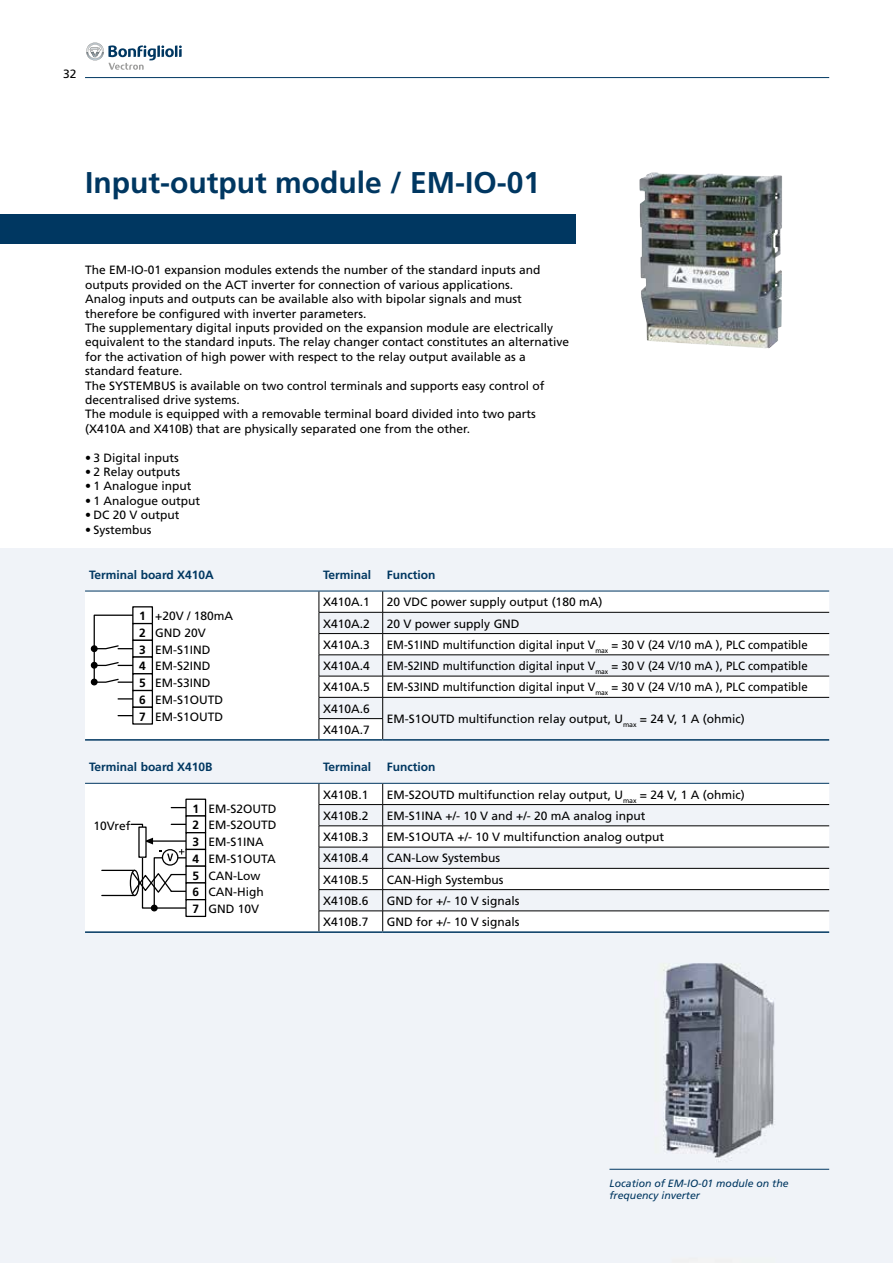
<style>
.page{position:relative;width:893px;height:1263px;background:#fff}
.page>*{position:absolute;margin:0;border:0;box-sizing:border-box;transform-origin:0 0}
.t1{font:700 30px "Frutiger";color:#003761}
.t2{font:12px/16.8px "Frutiger";color:#000}
.t3{font:12px "Frutiger";color:#000;scale:.95 1}
.t4{font:700 12px "Frutiger";color:#003761}
.t5{font:700 12px/16.8px "Frutiger";color:#000;text-align:justify}
.t6{font:italic 10.5px/12.6px "Frutiger";color:#003761}
</style>
<div class="page">
<hr style="left:85px;top:77px;width:744px;height:1px;background:#003761">
<svg style="left:86px;top:43px;width:96px;height:27px"></svg>
<div style="left:0;top:548px;width:893px;height:715px;background:#f0f3f8"></div>
<div style="left:0;top:214px;width:575px;height:30px;background:#003761"></div>
<hr style="left:609px;top:1169px;width:220px;height:1px;background:#003761">
<img style="left:639px;top:172px;width:143px;height:176px">
<div style="left:85px;top:591px;width:234px;height:149px;background:#fff"></div>
<svg style="left:320px;top:592px;width:509px;height:147px;fill:#f0f3f8"></svg>
<svg style="left:319px;top:592px;width:1px;height:147px"></svg>
<hr style="left:319px;top:612px;width:64px;height:1px;background:#000">
<hr style="left:383px;top:612px;width:446px;height:1px;background:#000">
<hr style="left:85px;top:591px;width:234px;height:1px;background:#003761">
<hr style="left:319px;top:591px;width:64px;height:1px;background:#003761">
<hr style="left:383px;top:591px;width:446px;height:1px;background:#003761">
<hr style="left:319px;top:633px;width:64px;height:1px;background:#000">
<hr style="left:383px;top:633px;width:446px;height:1px;background:#000">
<hr style="left:319px;top:654px;width:64px;height:1px;background:#000">
<hr style="left:383px;top:654px;width:446px;height:1px;background:#000">
<hr style="left:319px;top:676px;width:64px;height:1px;background:#000">
<hr style="left:383px;top:676px;width:446px;height:1px;background:#000">
<hr style="left:319px;top:697px;width:64px;height:1px;background:#000">
<hr style="left:383px;top:697px;width:446px;height:1px;background:#000">
<hr style="left:319px;top:718px;width:64px;height:1px;background:#000">
<svg style="left:382px;top:591px;width:1px;height:148px"></svg>
<hr style="left:85px;top:739px;width:234px;height:2px;background:#003761">
<hr style="left:319px;top:739px;width:64px;height:2px;background:#003761">
<hr style="left:383px;top:739px;width:446px;height:2px;background:#003761">
<div style="left:85px;top:783px;width:234px;height:149px;background:#fff"></div>
<svg style="left:320px;top:784px;width:509px;height:147px"></svg>
<svg style="left:319px;top:784px;width:1px;height:147px"></svg>
<hr style="left:319px;top:804px;width:64px;height:1px;background:#000">
<hr style="left:383px;top:804px;width:446px;height:1px;background:#000">
<hr style="left:85px;top:783px;width:234px;height:1px;background:#003761">
<hr style="left:319px;top:783px;width:64px;height:1px;background:#003761">
<hr style="left:383px;top:783px;width:446px;height:1px;background:#003761">
<hr style="left:319px;top:825px;width:64px;height:1px;background:#000">
<hr style="left:383px;top:825px;width:446px;height:1px;background:#000">
<hr style="left:319px;top:847px;width:64px;height:1px;background:#000">
<hr style="left:383px;top:847px;width:446px;height:1px;background:#000">
<hr style="left:319px;top:868px;width:64px;height:1px;background:#000">
<hr style="left:383px;top:868px;width:446px;height:1px;background:#000">
<hr style="left:319px;top:889px;width:64px;height:1px;background:#000">
<hr style="left:383px;top:889px;width:446px;height:1px;background:#000">
<hr style="left:319px;top:911px;width:64px;height:1px;background:#000">
<hr style="left:383px;top:911px;width:446px;height:1px;background:#000">
<svg style="left:382px;top:784px;width:1px;height:147px"></svg>
<hr style="left:85px;top:931px;width:234px;height:2px;background:#003761">
<hr style="left:319px;top:931px;width:64px;height:2px;background:#003761">
<hr style="left:383px;top:931px;width:446px;height:2px;background:#003761">
<svg style="left:118px;top:698px;width:14px;height:1px"></svg>
<svg style="left:118px;top:715px;width:14px;height:1px"></svg>
<div style="left:132px;top:606px;width:21px;height:18px;border:1px solid #000"></div>
<div style="left:132px;top:623px;width:21px;height:18px;border:1px solid #000"></div>
<div style="left:132px;top:640px;width:21px;height:18px;border:1px solid #000"></div>
<div style="left:132px;top:656px;width:21px;height:18px;border:1px solid #000"></div>
<div style="left:132px;top:673px;width:21px;height:18px;border:1px solid #000"></div>
<div style="left:132px;top:690px;width:21px;height:18px;border:1px solid #000"></div>
<div style="left:132px;top:707px;width:21px;height:18px;border:1px solid #000"></div>
<svg style="left:91px;top:614px;width:46px;height:71px"></svg>
<div style="left:91px;top:679px;width:7px;height:6px;border:1px solid #000;border-radius:50%"></div>
<svg style="left:171px;top:807px;width:14px;height:1px"></svg>
<div style="left:185px;top:798px;width:21px;height:19px;border:1px solid #000"></div>
<div style="left:185px;top:815px;width:21px;height:18px;border:1px solid #000"></div>
<div style="left:185px;top:832px;width:21px;height:18px;border:1px solid #000"></div>
<div style="left:185px;top:849px;width:21px;height:18px;border:1px solid #000"></div>
<div style="left:185px;top:865px;width:21px;height:18px;border:1px solid #000"></div>
<div style="left:185px;top:882px;width:21px;height:18px;border:1px solid #000"></div>
<div style="left:185px;top:899px;width:21px;height:18px;border:1px solid #000"></div>
<div style="left:101px;top:870px;width:34px;height:26px;border:1px solid #000"></div>
<svg style="left:130px;top:823px;width:61px;height:88px"></svg>
<p class="t2" style="left:63px;top:65px;width:15px">32</p>
<h1 class="t1" style="left:85px;top:165px;width:457px">Input-output module / EM-IO-01</h1>
<p class="t2" style="left:85px;top:263px;width:486px;line-height:14.4px">The EM-IO-01 expansion modules extends the number of the standard inputs and outputs provided on the ACT inverter for connection of various applications.<br>Analog inputs and outputs can be available also with bipolar signals and must therefore be configured with inverter parameters.<br>The supplementary digital inputs provided on the expansion module are electrically equivalent to the standard inputs. The relay changer contact constitutes an alternative for the activation of high power with respect to the relay output available as a standard feature.<br>The SYSTEMBUS is available on two control terminals and supports easy control of decentralised drive systems.<br>The module is equipped with a removable terminal board divided into two parts (X410A and X410B) that are physically separated one from the other.</p>
<p class="t2" style="left:85px;top:449px;width:95px">• 3 Digital inputs</p>
<p class="t2" style="left:85px;top:463px;width:97px">• 2 Relay outputs</p>
<p class="t2" style="left:85px;top:478px;width:108px">• 1 Analogue input</p>
<p class="t2" style="left:85px;top:492px;width:117px">• 1 Analogue output</p>
<p class="t2" style="left:85px;top:506px;width:96px">• DC 20 V output</p>
<p class="t2" style="left:85px;top:521px;width:68px">• Systembus</p>
<p class="t4" style="left:89px;top:568px;width:126px">Terminal board X410A</p>
<p class="t4" style="left:323px;top:568px;width:50px">Terminal</p>
<p class="t4" style="left:387px;top:568px;width:50px">Function</p>
<p class="t2" style="left:323px;top:594px;width:48px">X410A.1</p>
<p class="t2" style="left:387px;top:594px;width:217px">20 VDC power supply output (180 mA)</p>
<p class="t2" style="left:323px;top:615px;width:48px">X410A.2</p>
<p class="t2" style="left:387px;top:615px;width:134px">20 V power supply GND</p>
<p class="t2" style="left:323px;top:636px;width:48px">X410A.3</p>
<p class="t3" style="left:387px;top:638px;width:444px">EM-S1IND multifunction digital input V<sub>max</sub> = 30 V (24 V/10 mA ), PLC compatible</p>
<p class="t2" style="left:323px;top:657px;width:48px">X410A.4</p>
<p class="t3" style="left:387px;top:659px;width:444px">EM-S2IND multifunction digital input V<sub>max</sub> = 30 V (24 V/10 mA ), PLC compatible</p>
<p class="t2" style="left:323px;top:679px;width:48px">X410A.5</p>
<p class="t3" style="left:387px;top:680px;width:444px">EM-S3IND multifunction digital input V<sub>max</sub> = 30 V (24 V/10 mA ), PLC compatible</p>
<p class="t2" style="left:323px;top:700px;width:48px">X410A.6</p>
<p class="t2" style="left:387px;top:710px;width:359px">EM-S1OUTD multifunction relay output, U<sub>max</sub> = 24 V, 1 A (ohmic)</p>
<p class="t2" style="left:323px;top:721px;width:48px">X410A.7</p>
<p class="t4" style="left:89px;top:760px;width:125px">Terminal board X410B</p>
<p class="t4" style="left:323px;top:760px;width:50px">Terminal</p>
<p class="t4" style="left:387px;top:760px;width:50px">Function</p>
<p class="t2" style="left:323px;top:786px;width:47px">X410B.1</p>
<p class="t2" style="left:387px;top:786px;width:359px">EM-S2OUTD multifunction relay output, U<sub>max</sub> = 24 V, 1 A (ohmic)</p>
<p class="t2" style="left:323px;top:807px;width:47px">X410B.2</p>
<p class="t2" style="left:387px;top:807px;width:260px">EM-S1INA +/- 10 V and +/- 20 mA analog input</p>
<p class="t2" style="left:323px;top:828px;width:47px">X410B.3</p>
<p class="t2" style="left:387px;top:828px;width:279px">EM-S1OUTA +/- 10 V multifunction analog output</p>
<p class="t2" style="left:323px;top:850px;width:47px">X410B.4</p>
<p class="t2" style="left:387px;top:850px;width:115px">CAN-Low Systembus</p>
<p class="t2" style="left:323px;top:871px;width:47px">X410B.5</p>
<p class="t2" style="left:387px;top:871px;width:118px">CAN-High Systembus</p>
<p class="t2" style="left:323px;top:892px;width:47px">X410B.6</p>
<p class="t2" style="left:387px;top:892px;width:134px">GND for +/- 10 V signals</p>
<p class="t2" style="left:323px;top:913px;width:47px">X410B.7</p>
<p class="t2" style="left:387px;top:913px;width:134px">GND for +/- 10 V signals</p>
<p class="t5" style="left:139px;top:607px;width:8px">1<br>2<br>3<br>4<br>5<br>6<br>7</p>
<p class="t2" style="left:155px;top:607px;width:79px">+20V / 180mA<br>GND 20V<br>EM-S1IND<br>EM-S2IND<br>EM-S3IND<br>EM-S1OUTD<br>EM-S1OUTD</p>
<p class="t5" style="left:192px;top:800px;width:8px">1<br>2<br>3<br>4<br>5<br>6<br>7</p>
<p class="t2" style="left:208px;top:800px;width:70px">EM-S2OUTD<br>EM-S2OUTD<br>EM-S1INA<br>EM-S1OUTA<br>CAN-Low<br>CAN-High<br>GND 10V</p>
<p class="t2" style="left:93px;top:817px;width:38px">10Vref</p>
<p class="t6" style="left:609px;top:1176px;width:181px">Location of EM-IO-01 module on the frequency inverter</p>
</div>
